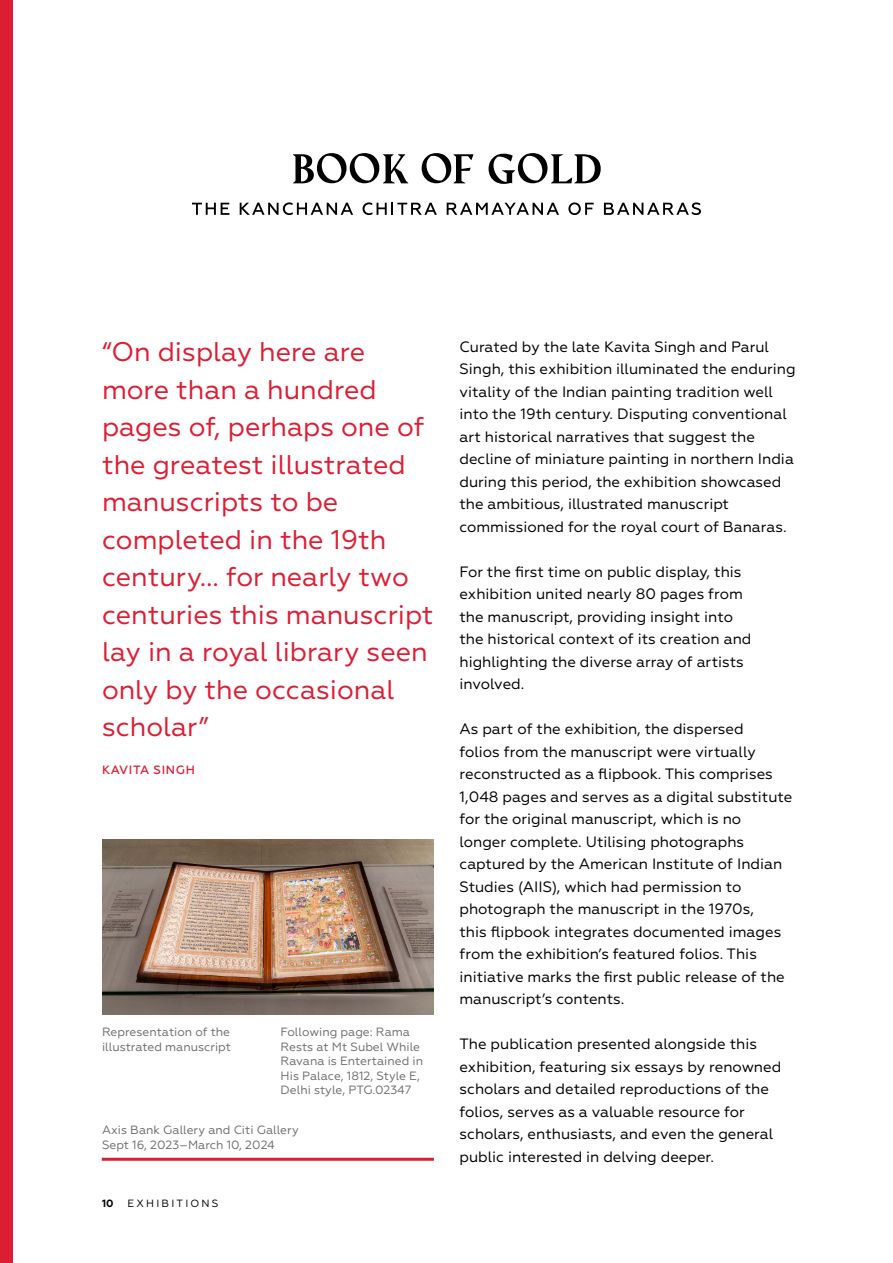
<style>
.page{position:relative;width:893px;height:1263px;background:#fff}
.page>*{position:absolute;margin:0;border:0;box-sizing:border-box;transform-origin:0 0}
.t1{font:27px/37.5px "Geometria";color:#dc1e34}
.t2{font:15px/22.5px "Geometria";color:#000}
.t3{font:12px/14.4px "Geometria";color:#6d6e71}
.t4{font:500 12px "Geometria";letter-spacing:.05em;color:#dc1e34}
.t5{font:10.5px "Geometria";letter-spacing:.21em;color:#000}
.t6{font:700 10.5px "Geometria";color:#000}
</style>
<div class="page">
<svg style="left:293px;top:153px;width:115px;height:30px"></svg>
<svg style="left:422px;top:153px;width:52px;height:30px"></svg>
<svg style="left:489px;top:153px;width:112px;height:31px"></svg>
<svg style="left:192px;top:203px;width:37px;height:12px"></svg>
<svg style="left:240px;top:202px;width:113px;height:13px"></svg>
<svg style="left:363px;top:202px;width:74px;height:13px"></svg>
<svg style="left:447px;top:203px;width:112px;height:12px"></svg>
<svg style="left:568px;top:202px;width:26px;height:13px"></svg>
<svg style="left:604px;top:202px;width:97px;height:13px"></svg>
<div style="left:0;top:0;width:13px;height:1263px;background:#dc1e34"></div>
<hr style="left:102px;top:1158px;width:332px;height:3px;background:#dc1e34">
<img style="left:102px;top:840px;width:332px;height:174px">
<p class="t1" style="left:102px;top:333px;width:333px">“On display here are more than a hundred pages of, perhaps one of the greatest illustrated manuscripts to be completed in the 19th century... for nearly two centuries this manuscript lay in a royal library seen only by the occasional scholar”</p>
<p class="t4" style="left:102px;top:762px;width:94px">KAVITA SINGH</p>
<p class="t3" style="left:102px;top:1025px;width:130px">Representation of the illustrated manuscript</p>
<p class="t3" style="left:281px;top:1025px;width:144px">Following page: Rama<br>Rests at Mt Subel While<br>Ravana is Entertained in<br>His Palace, 1812, Style E,<br>Delhi style, PTG.02347</p>
<p class="t3" style="left:102px;top:1123px;width:198px">Axis Bank Gallery and Citi Gallery<br>Sept 16, 2023–March 10, 2024</p>
<p class="t6" style="left:102px;top:1197px;width:13px">10</p>
<p class="t5" style="left:128px;top:1197px;width:92px">EXHIBITIONS</p>
<p class="t2" style="left:459px;top:335px;width:338px">Curated by the late Kavita Singh and Parul Singh, this exhibition illuminated the enduring vitality of the Indian painting tradition well into the 19th century. Disputing conventional art historical narratives that suggest the decline of miniature painting in northern India during this period, the exhibition showcased the ambitious, illustrated manuscript commissioned for the royal court of Banaras.</p>
<p class="t2" style="left:459px;top:560px;width:293px">For the first time on public display, this exhibition united nearly 80 pages from the manuscript, providing insight into the historical context of its creation and highlighting the diverse array of artists involved.</p>
<p class="t2" style="left:459px;top:718px;width:334px">As part of the exhibition, the dispersed<br>folios from the manuscript were virtually reconstructed as a flipbook. This comprises 1,048 pages and serves as a digital substitute for the original manuscript, which is no<br>longer complete. Utilising photographs captured by the American Institute of Indian Studies (AIIS), which had permission to photograph the manuscript in the 1970s,<br>this flipbook integrates documented images from the exhibition’s featured folios. This initiative marks the first public release of the manuscript’s contents.</p>
<p class="t2" style="left:459px;top:1033px;width:323px">The publication presented alongside this exhibition, featuring six essays by renowned scholars and detailed reproductions of the folios, serves as a valuable resource for scholars, enthusiasts, and even the general public interested in delving deeper.</p>
</div>
